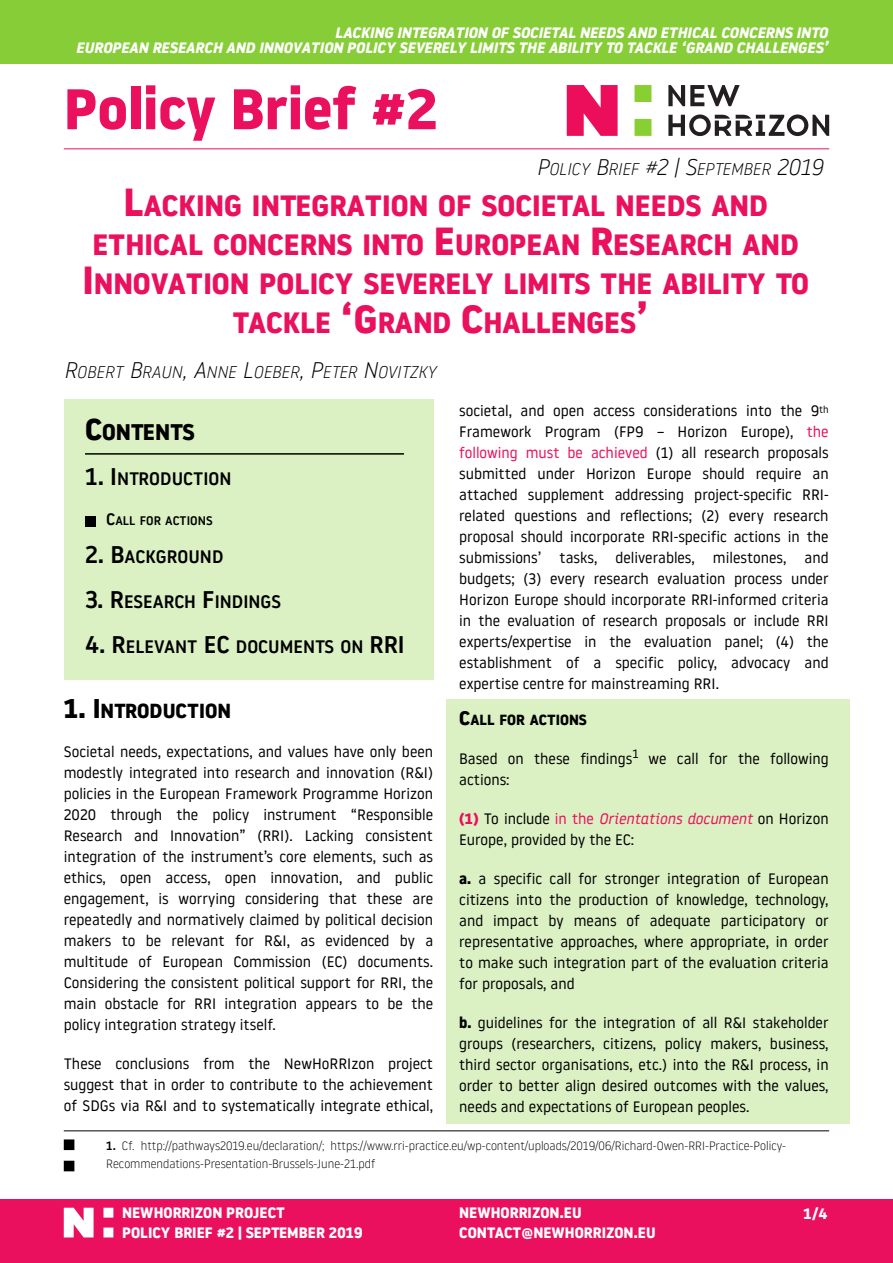
<style>
.page{position:relative;width:893px;height:1263px;background:#fff}
.page>*{position:absolute;margin:0;border:0;box-sizing:border-box;transform-origin:0 0}
.t1{font:700 57px "Noway";color:#ea105d}
.t2{font:700 29.25px/39px "Noway";color:#ea105d;text-align:center}
.t3{font:700 22.5px "Noway";color:#000}
.t4{font:700 20.25px "Noway";color:#000}
.t5{font:500 18px "Noway";color:#000}
.t6{font:italic 300 16.8px "Noway";color:#000}
.t7{font:15px/21px "Noway";color:#000;text-align:justify}
.t8{font:italic 700 15px/15px "Noway";color:#fff;text-align:right}
.t9{font:700 15px/19.5px "Noway";color:#fff}
.t10{font:700 14.7px "Noway";color:#000}
.t11{font:500 12.3px "Noway";color:#000}
.t12{font:300 12px/18px "Noway";color:#000}
.s1{font-size:22.5px}
.s2{font-size:39px}
.s3{font-size:30px}
.s4{font-size:24px}
.s5{font-size:16.5px}
.s6{font-size:27px}
.s7{color:#ec0d5b}
.s8{font-size:19.5px}
.s9{font-weight:700;color:#ec0d5b}
.s10{font-style:italic;color:#ec0d5b}
.s11{font-weight:700}
.s12{font-weight:500}
</style>
<div class="page">
<div style="left:0;top:0;width:893px;height:64px;background:#87cd37"></div>
<div style="left:0;top:1199px;width:893px;height:64px;background:#ea105d"></div>
<svg style="left:64px;top:1208px;width:30px;height:29px"></svg>
<svg style="left:103px;top:1208px;width:10px;height:29px"></svg>
<div style="left:446px;top:699px;width:404px;height:425px;background:#dbf0c3"></div>
<div style="left:65px;top:399px;width:369px;height:281px;background:#dbf0c3"></div>
<hr style="left:64px;top:148px;width:765px;height:1px;background:#ea105d">
<hr style="left:85px;top:453px;width:319px;height:2px;background:#000">
<div style="left:85px;top:516px;width:11px;height:10px;background:#000"></div>
<svg style="left:567px;top:85px;width:51px;height:51px;background:#ee3374"></svg>
<svg style="left:635px;top:85px;width:16px;height:51px"></svg>
<svg style="left:668px;top:85px;width:161px;height:51px"></svg>
<svg style="left:64px;top:1139px;width:10px;height:32px"></svg>
<hr style="left:64px;top:1130px;width:765px;height:1px;background:#000">
<p class="t8" style="left:76px;top:26px;width:753px">LACKING INTEGRATION OF SOCIETAL NEEDS AND ETHICAL CONCERNS INTO<br>EUROPEAN RESEARCH AND INNOVATION POLICY SEVERELY LIMITS THE ABILITY TO TACKLE ‘GRAND CHALLENGES’</p>
<h1 class="t1" style="left:64px;top:86px;width:375px">Policy Brief #2</h1>
<p class="t6" style="left:536px;top:162px;width:288px"><span class="s1">P</span>OLICY <span class="s1">B</span>RIEF <span class="s1">#2 | S</span>EPTEMBER <span class="s1">2019</span></p>
<h2 class="t2" style="left:82px;top:189px;width:728px"><span class="s2">L</span>ACKING INTEGRATION OF SOCIETAL NEEDS AND ETHICAL CONCERNS INTO <span class="s2">E</span>UROPEAN <span class="s2">R</span>ESEARCH AND <span class="s2">I</span>NNOVATION POLICY SEVERELY LIMITS THE ABILITY TO TACKLE <span class="s2">‘G</span>RAND <span class="s2">C</span>HALLENGES<span class="s2">’</span></h2>
<p class="t6" style="left:64px;top:365px;width:374px"><span class="s1">R</span>OBERT <span class="s1">B</span>RAUN<span class="s1">, A</span>NNE <span class="s1">L</span>OEBER<span class="s1">, P</span>ETER <span class="s1">N</span>OVITZKY</p>
<h3 class="t3" style="left:85px;top:423px;width:111px"><span class="s3">C</span>ONTENTS</h3>
<p class="t5" style="left:85px;top:471px;width:148px"><span class="s4">1. I</span>NTRODUCTION</p>
<p class="t11" style="left:106px;top:516px;width:108px"><span class="s5">C</span>ALL FOR ACTIONS</p>
<p class="t5" style="left:85px;top:549px;width:140px"><span class="s4">2. B</span>ACKGROUND</p>
<p class="t5" style="left:85px;top:594px;width:198px"><span class="s4">3. R</span>ESEARCH <span class="s4">F</span>INDINGS</p>
<p class="t5" style="left:85px;top:639px;width:321px"><span class="s4">4. R</span>ELEVANT <span class="s4">EC</span> DOCUMENTS ON <span class="s4">RRI</span></p>
<h3 class="t4" style="left:64px;top:703px;width:169px"><span class="s6">1. I</span>NTRODUCTION</h3>
<p class="t7" style="left:64px;top:743px;width:371px">Societal needs, expectations, and values have only been modestly integrated into research and innovation (R&amp;I) policies in the European Framework Programme Horizon 2020 through the policy instrument “Responsible Research and Innovation” (RRI). Lacking consistent integration of the instrument’s core elements, such as ethics, open access, open innovation, and public engagement, is worrying considering that these are repeatedly and normatively claimed by political decision makers to be relevant for R&amp;I, as evidenced by a multitude of European Commission (EC) documents.<br>Considering the consistent political support for RRI, the main obstacle for RRI integration appears to be the policy integration strategy itself.</p>
<p class="t7" style="left:64px;top:1055px;width:371px">These conclusions from the NewHoRRIzon project suggest that in order to contribute to the achievement of SDGs via R&amp;I and to systematically integrate ethical,</p>
<p class="t7" style="left:459px;top:402px;width:371px">societal, and open access considerations into the 9<sup>th </sup>Framework Program (FP9 – Horizon Europe), <span class="s7">the following must be achieved</span> (1) all research proposals submitted under Horizon Europe should require an attached supplement addressing project-specific RRI&shy;related questions and reflections; (2) every research proposal should incorporate RRI-specific actions in the submissions’ tasks, deliverables, milestones, and budgets; (3) every research evaluation process under Horizon Europe should incorporate RRI-informed criteria in the evaluation of research proposals or include RRI experts/expertise in the evaluation panel; (4) the establishment of a specific policy, advocacy and expertise centre for mainstreaming RRI.</p>
<p class="t10" style="left:459px;top:714px;width:129px"><span class="s8">C</span>ALL FOR ACTIONS</p>
<p class="t7" style="left:459px;top:750px;width:371px">Based on these findings<sup>1</sup> we call for the following actions:</p>
<p class="t7" style="left:459px;top:810px;width:371px"><span class="s9">(1)</span> To include <span class="s7">in the</span> <span class="s10">Orientations document</span> on Horizon<br>Europe, provided by the EC:</p>
<p class="t7" style="left:459px;top:870px;width:371px"><span class="s11">a.</span> a specific call for stronger integration of European citizens into the production of knowledge, technology, and impact by means of adequate participatory or representative approaches, where appropriate, in order to make such integration part of the evaluation criteria for proposals, and</p>
<p class="t7" style="left:459px;top:1014px;width:371px"><span class="s11">b.</span> guidelines for the integration of all R&amp;I stakeholder groups (researchers, citizens, policy makers, business, third sector organisations, etc.) into the R&amp;I process, in order to better align desired outcomes with the values, needs and expectations of European peoples.</p>
<p class="t12" style="left:106px;top:1138px;width:681px"><span class="s12">1.</span> Cf. http://pathways2019.eu/declaration/; https://www.rri-practice.eu/wp-content/uploads/2019/06/Richard-Owen-RRI-Practice-Policy-<br>Recommendations-Presentation-Brussels-June-21.pdf</p>
<p class="t9" style="left:122px;top:1205px;width:242px">NEWHORRIZON PROJECT<br>POLICY BRIEF #2 | SEPTEMBER 2019</p>
<p class="t9" style="left:459px;top:1205px;width:198px">NEWHORRIZON.EU<br>CONTACT@NEWHORRIZON.EU</p>
<p class="t9" style="left:803px;top:1206px;width:26px">1/4</p>
</div>
